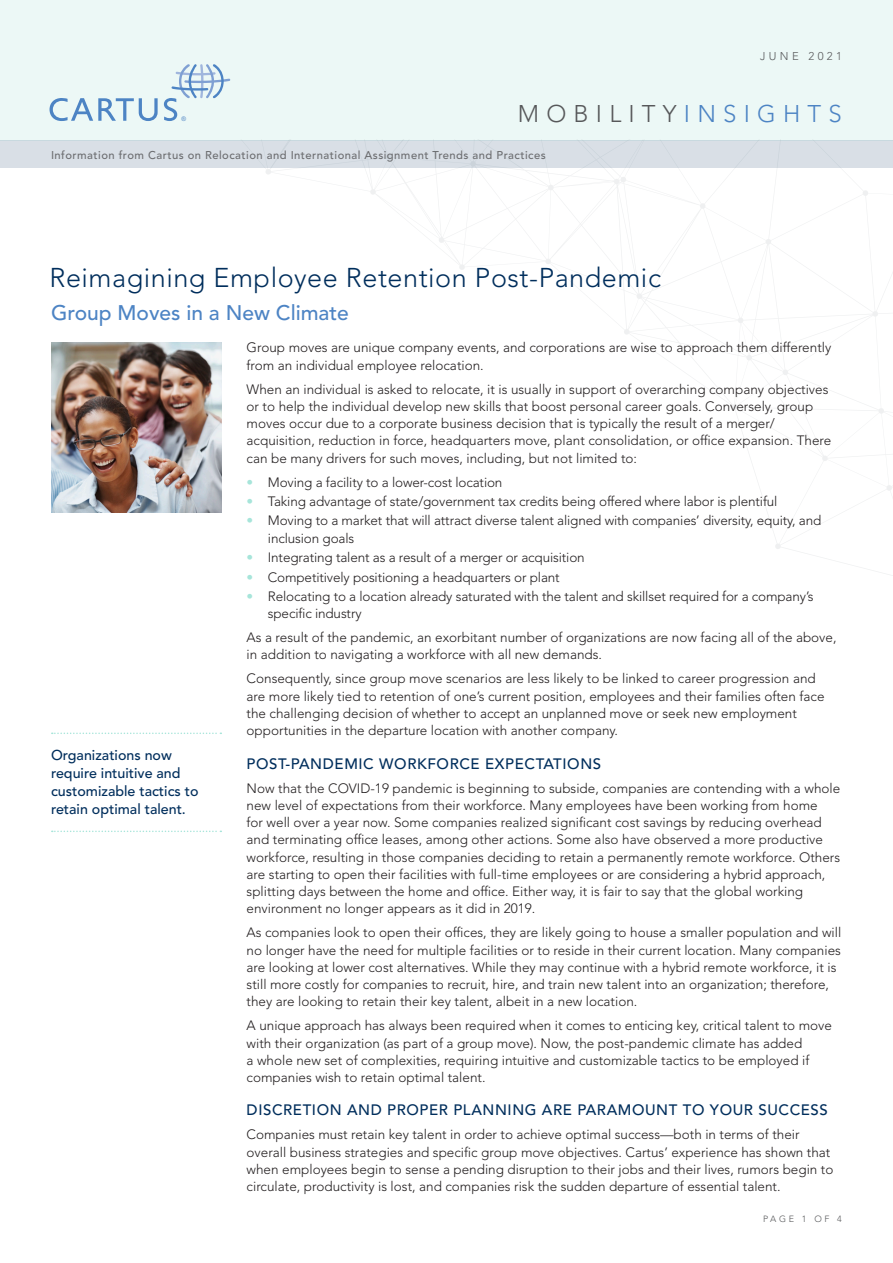
<style>
.page{position:relative;width:893px;height:1263px;background:#fff}
.page>*{position:absolute;margin:0;border:0;box-sizing:border-box;transform-origin:0 0}
.t1{font:300 27px "Avenir LT Std";letter-spacing:.02em;color:#002e5c}
.t2{font:300 24px "Avenir LT Std";letter-spacing:.3em;color:#57585a}
.t3{font:500 21px "Avenir LT Std";color:#4d84c4}
.Head_1{font:500 15px "Avenir LT Std";letter-spacing:.04em;color:#002e5c}
.side_bar_body{font:500 14.25px/18px "Avenir LT Std";color:#002e5c}
.body{font:300 13.5px/17.2px "Avenir LT Std";color:#231f20}
.description{font:500 11.25px "Avenir LT Std";letter-spacing:.04em;color:#6c6d70}
.t4{font:300 11.25px "Avenir LT Std";letter-spacing:.3em;color:#57585a}
.t5{font:300 9px "Avenir LT Std";letter-spacing:.3em;color:#57585a}
.t6{font:6.3px "Arial";color:#4d84c4}
.s1{color:#4d84c4}
.s2{color:#a7e5da}
</style>
<div class="page">
<div style="left:0;top:0;width:893px;height:140px;background:#ecf8f6"></div>
<svg style="left:50px;top:98px;width:108px;height:23px"></svg>
<svg style="left:164px;top:64px;width:66px;height:57px"></svg>
<svg style="left:180px;top:140px;width:713px;height:436px"></svg>
<div style="left:0;top:141px;width:893px;height:27px;background:#d9dfe6"></div>
<img style="left:51px;top:342px;width:170px;height:170px">
<svg style="left:52px;top:732px;width:169px;height:2px"></svg>
<svg style="left:52px;top:830px;width:169px;height:2px"></svg>
<p class="t6" style="left:181px;top:114px;width:6px">®</p>
<p class="t4" style="left:760px;top:49px;width:83px">JUNE 2021</p>
<h2 class="t2" style="left:518px;top:100px;width:326px">MOBILITY<span class="s1">INSIGHTS</span></h2>
<p class="description" style="left:51px;top:148px;width:496px">Information from Cartus on Relocation and International Assignment Trends and Practices</p>
<p class="t1" style="left:50px;top:262px;width:613px">Reimagining Employee Retention Post-Pandemic</p>
<p class="t3" style="left:51px;top:300px;width:299px">Group Moves in a New Climate</p>
<p class="side_bar_body" style="left:51px;top:746px;width:149px">Organizations now require intuitive and customizable tactics to retain optimal talent.</p>
<p class="body" style="left:247px;top:339px;width:586px">Group moves are unique company events, and corporations are wise to approach them differently from an individual employee relocation.</p>
<p class="body" style="left:247px;top:380px;width:586px">When an individual is asked to relocate, it is usually in support of overarching company objectives or to help the individual develop new skills that boost personal career goals. Conversely, group moves occur due to a corporate business decision that is typically the result of a merger/ acquisition, reduction in force, headquarters move, plant consolidation, or office expansion. There can be many drivers for such moves, including, but not limited to:</p>
<p class="body" style="left:247px;top:473px;width:257px"><span class="s2">•</span> Moving a facility to a lower-cost location</p>
<p class="body" style="left:247px;top:493px;width:532px"><span class="s2">•</span> Taking advantage of state/government tax credits being offered where labor is plentiful</p>
<p class="body" style="left:268px;top:512px;width:555px;text-indent:-21px"><span class="s2">•</span> Moving to a market that will attract diverse talent aligned with companies’ diversity, equity, and inclusion goals</p>
<p class="body" style="left:247px;top:549px;width:340px"><span class="s2">•</span> Integrating talent as a result of a merger or acquisition</p>
<p class="body" style="left:247px;top:568px;width:315px"><span class="s2">•</span> Competitively positioning a headquarters or plant</p>
<p class="body" style="left:268px;top:588px;width:547px;text-indent:-21px"><span class="s2">•</span> Relocating to a location already saturated with the talent and skillset required for a company’s specific industry</p>
<p class="body" style="left:247px;top:629px;width:591px">As a result of the pandemic, an exorbitant number of organizations are now facing all of the above, in addition to navigating a workforce with all new demands.</p>
<p class="body" style="left:247px;top:670px;width:579px">Consequently, since group move scenarios are less likely to be linked to career progression and are more likely tied to retention of one’s current position, employees and their families often face the challenging decision of whether to accept an unplanned move or seek new employment opportunities in the departure location with another company.</p>
<p class="Head_1" style="left:247px;top:755px;width:356px">POST-PANDEMIC WORKFORCE EXPECTATIONS</p>
<p class="body" style="left:247px;top:779px;width:595px">Now that the COVID-19 pandemic is beginning to subside, companies are contending with a whole new level of expectations from their workforce. Many employees have been working from home<br>for well over a year now. Some companies realized significant cost savings by reducing overhead and terminating office leases, among other actions. Some also have observed a more productive workforce, resulting in those companies deciding to retain a permanently remote workforce. Others are starting to open their facilities with full-time employees or are considering a hybrid approach, splitting days between the home and office. Either way, it is fair to say that the global working environment no longer appears as it did in 2019.</p>
<p class="body" style="left:247px;top:924px;width:596px">As companies look to open their offices, they are likely going to house a smaller population and will no longer have the need for multiple facilities or to reside in their current location. Many companies are looking at lower cost alternatives. While they may continue with a hybrid remote workforce, it is still more costly for companies to recruit, hire, and train new talent into an organization; therefore, they are looking to retain their key talent, albeit in a new location.</p>
<p class="body" style="left:247px;top:1017px;width:587px">A unique approach has always been required when it comes to enticing key, critical talent to move with their organization (as part of a group move). Now, the post-pandemic climate has added<br>a whole new set of complexities, requiring intuitive and customizable tactics to be employed if companies wish to retain optimal talent.</p>
<p class="Head_1" style="left:247px;top:1101px;width:583px">DISCRETION AND PROPER PLANNING ARE PARAMOUNT TO YOUR SUCCESS</p>
<p class="body" style="left:247px;top:1126px;width:588px">Companies must retain key talent in order to achieve optimal success—both in terms of their overall business strategies and specific group move objectives. Cartus’ experience has shown that when employees begin to sense a pending disruption to their jobs and their lives, rumors begin to circulate, productivity is lost, and companies risk the sudden departure of essential talent.</p>
<p class="t5" style="left:763px;top:1214px;width:80px">PAGE 1 OF 4</p>
</div>
